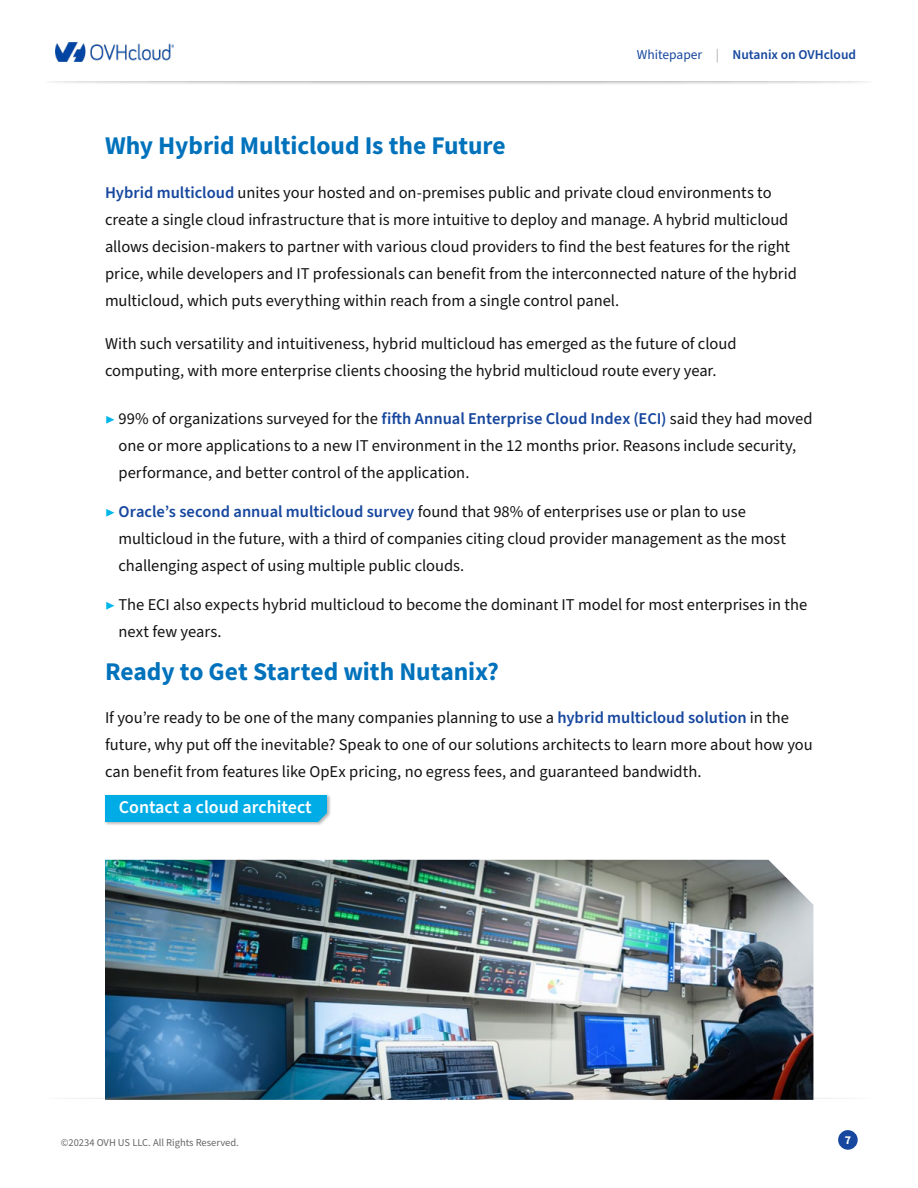
<style>
.page{position:relative;width:918px;height:1188px;background:#fff}
.page>*{position:absolute;margin:0;border:0;box-sizing:border-box;transform-origin:0 0}
.t1{font:700 25.5px "Source Sans Pro";letter-spacing:-.005em;color:#0072bc}
.t2{font:600 18px "Source Sans Pro";color:#fff}
.t3{font:16.5px/27px "Source Sans Pro";letter-spacing:-.005em;color:#131313}
.t4{font:600 13.5px "Source Sans Pro";color:#17479e}
.t5{font:700 12px "Source Sans Pro";color:#fff}
.t6{font:10.5px "Source Sans Pro";color:#666}
.s1{font-weight:400}
.s2{font-weight:400;color:#a7a7a7}
.s3{font-weight:600;color:#17479e}
.s4{font-family:"Minion Pro";color:#00b5e8}
</style>
<div class="page">
<div style="left:838px;top:1130px;width:20px;height:20px;background:#17479e;border-radius:50%"></div>
<div style="left:42px;top:70px;width:835px;height:16px;background:#000;opacity:.75"></div>
<div style="left:20px;top:70px;width:879px;height:11px;background:#fff"></div>
<div style="left:42px;top:1095px;width:835px;height:16px;background:#000;opacity:.75"></div>
<div style="left:20px;top:1100px;width:879px;height:11px;background:#fff"></div>
<img style="left:56px;top:43px;width:118px;height:18px">
<div style="left:104px;top:794px;width:227px;height:32px;background:#000;opacity:.3"></div>
<div style="left:105px;top:795px;width:222px;height:27px;background:#00ace6"></div>
<img style="left:105px;top:860px;width:708px;height:240px">
<p class="t4" style="left:637px;top:45px;width:221px"><span class="s1">Whitepaper</span> <span class="s2">|</span> Nutanix on OVHcloud</p>
<h1 class="t1" style="left:105px;top:128px;width:402px">Why Hybrid Multicloud Is the Future</h1>
<p class="t3" style="left:105px;top:179px;width:693px"><span class="s3">Hybrid multicloud</span> unites your hosted and on-premises public and private cloud environments to create a single cloud infrastructure that is more intuitive to deploy and manage. A hybrid multicloud allows decision-makers to partner with various cloud providers to find the best features for the right price, while developers and IT professionals can benefit from the interconnected nature of the hybrid multicloud, which puts everything within reach from a single control panel.</p>
<p class="t3" style="left:105px;top:331px;width:633px">With such versatility and intuitiveness, hybrid multicloud has emerged as the future of cloud computing, with more enterprise clients choosing the hybrid multicloud route every year.</p>
<p class="t3" style="left:118px;top:406px;width:696px;text-indent:-13px"><span class="s4">▶</span> 99% of organizations surveyed for the <span class="s3">fifth Annual Enterprise Cloud Index (ECI)</span> said they had moved one or more applications to a new IT environment in the 12 months prior. Reasons include security, performance, and better control of the application.</p>
<p class="t3" style="left:118px;top:499px;width:669px;text-indent:-13px"><span class="s4">▶</span> <span class="s3">Oracle’s second annual multicloud survey</span> found that 98% of enterprises use or plan to use multicloud in the future, with a third of companies citing cloud provider management as the most challenging aspect of using multiple public clouds.</p>
<p class="t3" style="left:118px;top:592px;width:690px;text-indent:-13px"><span class="s4">▶</span> The ECI also expects hybrid multicloud to become the dominant IT model for most enterprises in the next few years.</p>
<h1 class="t1" style="left:105px;top:654px;width:396px">Ready to Get Started with Nutanix?</h1>
<p class="t3" style="left:105px;top:705px;width:709px">If you’re ready to be one of the many companies planning to use a <span class="s3">hybrid multicloud solution</span> in the future, why put off the inevitable? Speak to one of our solutions architects to learn more about how you can benefit from features like OpEx pricing, no egress fees, and guaranteed bandwidth.</p>
<p class="t2" style="left:119px;top:795px;width:194px">Contact a cloud architect</p>
<p class="t6" style="left:61px;top:1136px;width:180px">©20234 OVH US LLC. All Rights Reserved.</p>
<p class="t5" style="left:845px;top:1132px;width:8px">7</p>
</div>
